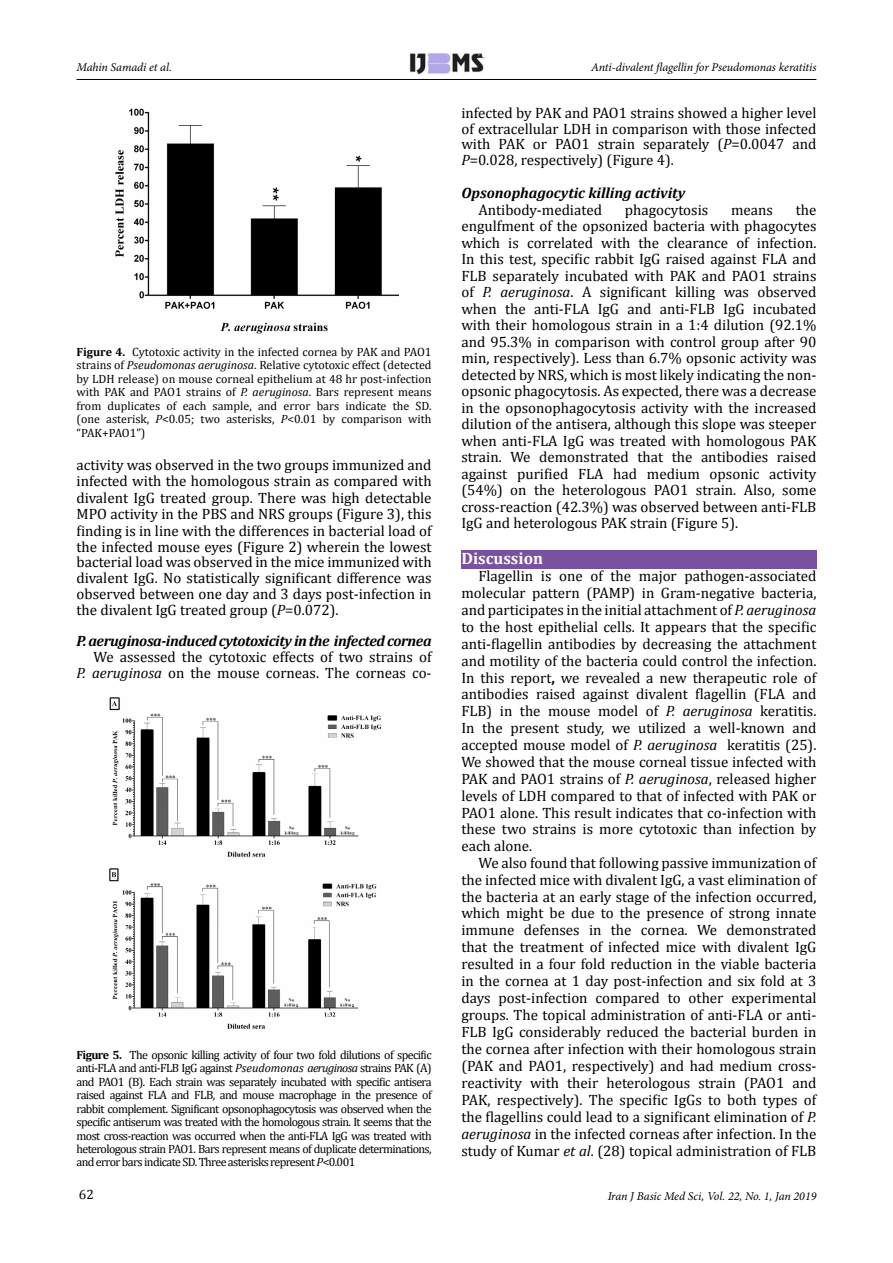
<style>
.page{position:relative;width:893px;height:1263px;background:#fff}
.page>*{position:absolute;margin:0;border:0;box-sizing:border-box;transform-origin:0 0}
.t1{font:700 16.5px "Cambria";color:#fff}
.t2{font:15px/16.5px "Cambria";color:#000;text-align:justify}
.t3{font:italic 700 15px "Cambria";letter-spacing:-.025em;color:#000}
.t4{font:italic 700 15px "Cambria";color:#000}
.t5{font:13.5px "Cambria";color:#000}
.t6{font:12px/13.5px "Cambria";letter-spacing:-.05em;color:#000;text-align:justify}
.t7{font:italic 12px "Minion Pro";letter-spacing:-.01em;color:#000}
.s1{font-weight:700}
.s2{font-style:italic}
</style>
<div class="page">
<img style="left:409px;top:53px;width:76px;height:21px">
<hr style="left:77px;top:79px;width:739px;height:1px;background:#000">
<div style="left:461px;top:550px;width:355px;height:18px;background:#7a519e"></div>
<img style="left:115px;top:108px;width:283px;height:226px">
<img style="left:109px;top:697px;width:273px;height:160px">
<img style="left:109px;top:868px;width:268px;height:161px">
<p class="t7" style="left:77px;top:59px;width:97px">Mahin Samadi et al.</p>
<p class="t7" style="left:591px;top:59px;width:227px">Anti-divalent flagellin for Pseudomonas keratitis</p>
<p class="t6" style="left:77px;top:345px;width:357px"><span class="s1">Figure 4.</span> Cytotoxic activity in the infected cornea by PAK and PAO1 strains of <span class="s2">Pseudomonas aeruginosa</span>. Relative cytotoxic effect (detected by LDH release) on mouse corneal epithelium at 48 hr post-infection with PAK and PAO1 strains of <span class="s2">P. aeruginosa</span>. Bars represent means from duplicates of each sample, and error bars indicate the SD. (one asterisk, <span class="s2">P</span>&lt;0.05; two asterisks, <span class="s2">P</span>&lt;0.01 by comparison with “PAK+PAO1”)</p>
<p class="t2" style="left:77px;top:457px;width:357px;line-height:16px">activity was observed in the two groups immunized and infected with the homologous strain as compared with divalent IgG treated group. There was high detectable MPO activity in the PBS and NRS groups (Figure 3), this finding is in line with the differences in bacterial load of the infected mouse eyes (Figure 2) wherein the lowest bacterial load was observed in the mice immunized with divalent IgG. No statistically significant difference was observed between one day and 3 days post-infection in the divalent IgG treated group (<span class="s2">P</span>=0.072).</p>
<p class="t3" style="left:77px;top:630px;width:357px">P. aeruginosa-inducedcytotoxicity in the infected cornea</p>
<p class="t2" style="left:77px;top:649px;width:357px;line-height:15.8px;text-align:right">We assessed the cytotoxic effects of two strains of<br><span class="s2">P. aeruginosa</span> on the mouse corneas. The corneas co-</p>
<p class="t6" style="left:77px;top:1048px;width:357px"><span class="s1">Figure 5.</span> The opsonic killing activity of four two fold dilutions of specific anti-FLA and anti-FLB IgG against <span class="s2">Pseudomonas aeruginosa</span> strains PAK (A) and PAO1 (B). Each strain was separately incubated with specific antisera raised against FLA and FLB, and mouse macrophage in the presence of rabbit complement. Significant opsonophagocytosis was observed when the specific antiserum was treated with the homologous strain. It seems that the most cross-reaction was occurred when the anti-FLA IgG was treated with heterologous strain PAO1. Bars represent means of duplicate determinations, and error bars indicate SD. Three asterisks represent <span class="s2">P</span>&lt;0.001</p>
<p class="t5" style="left:79px;top:1187px;width:16px">62</p>
<p class="t2" style="left:461px;top:105px;width:357px;line-height:15.8px">infected by PAK and PAO1 strains showed a higher level of extracellular LDH in comparison with those infected with PAK or PAO1 strain separately (<span class="s2">P</span>=0.0047 and <span class="s2">P</span>=0.028, respectively) (Figure 4).</p>
<p class="t4" style="left:461px;top:183px;width:226px">Opsonophagocytic killing activity</p>
<p class="t2" style="left:478px;top:201px;width:125px">Antibody-mediated</p>
<p class="t2" style="left:625px;top:201px;width:85px">phagocytosis</p>
<p class="t2" style="left:731px;top:201px;width:43px">means</p>
<p class="t2" style="left:461px;top:201px;width:357px;text-indent:334px">the engulfment of the opsonized bacteria with phagocytes which is correlated with the clearance of infection.<br>In this test, specific rabbit IgG raised against FLA and FLB separately incubated with PAK and PAO1 strains of <span class="s2">P. aeruginosa</span>. A significant killing was observed when the anti-FLA IgG and anti-FLB IgG incubated with their homologous strain in a 1:4 dilution (92.1% and 95.3% in comparison with control group after 90 min, respectively). Less than 6.7% opsonic activity was detected by NRS, which is most likely indicating the non&shy;opsonic phagocytosis. As expected, there was a decrease in the opsonophagocytosis activity with the increased dilution of the antisera, although this slope was steeper when anti-FLA IgG was treated with homologous PAK strain. We demonstrated that the antibodies raised against purified FLA had medium opsonic activity (54%) on the heterologous PAO1 strain. Also, some cross-reaction (42.3%) was observed between anti-FLB IgG and heterologous PAK strain (Figure 5).</p>
<p class="t1" style="left:461px;top:547px;width:83px">Discussion</p>
<p class="t2" style="left:461px;top:567px;width:357px;text-indent:17px">Flagellin is one of the major pathogen-associated molecular pattern (PAMP) in Gram-negative bacteria, and participates in the initial attachment of <span class="s2">P. aeruginosa </span>to the host epithelial cells. It appears that the specific anti-flagellin antibodies by decreasing the attachment and motility of the bacteria could control the infection.<br>In this report<span class="s1">,</span> we revealed a new therapeutic role of antibodies raised against divalent flagellin (FLA and FLB) in the mouse model of <span class="s2">P. aeruginosa</span> keratitis.<br>In the present study, we utilized a well-known and accepted mouse model of <span class="s2">P. aeruginosa</span> keratitis (25).<br>We showed that the mouse corneal tissue infected with PAK and PAO1 strains of <span class="s2">P. aeruginosa</span>, released higher levels of LDH compared to that of infected with PAK or PAO1 alone. This result indicates that co-infection with these two strains is more cytotoxic than infection by each alone.</p>
<p class="t2" style="left:461px;top:854px;width:357px;line-height:17px;text-indent:17px">We also found that following passive immunization of the infected mice with divalent IgG, a vast elimination of the bacteria at an early stage of the infection occurred, which might be due to the presence of strong innate immune defenses in the cornea. We demonstrated that the treatment of infected mice with divalent IgG resulted in a four fold reduction in the viable bacteria in the cornea at 1 day post-infection and six fold at 3 days post-infection compared to other experimental groups. The topical administration of anti-FLA or anti-FLB IgG considerably reduced the bacterial burden in the cornea after infection with their homologous strain (PAK and PAO1, respectively) and had medium cross&shy;reactivity with their heterologous strain (PAO1 and PAK, respectively). The specific IgGs to both types of the flagellins could lead to a significant elimination of <span class="s2">P. aeruginosa</span> in the infected corneas after infection. In the study of Kumar <span class="s2">et al</span>. (28) topical administration of FLB</p>
<p class="t7" style="left:608px;top:1187px;width:210px">Iran J Basic Med Sci, Vol. 22, No. 1, Jan 2019</p>
</div>
